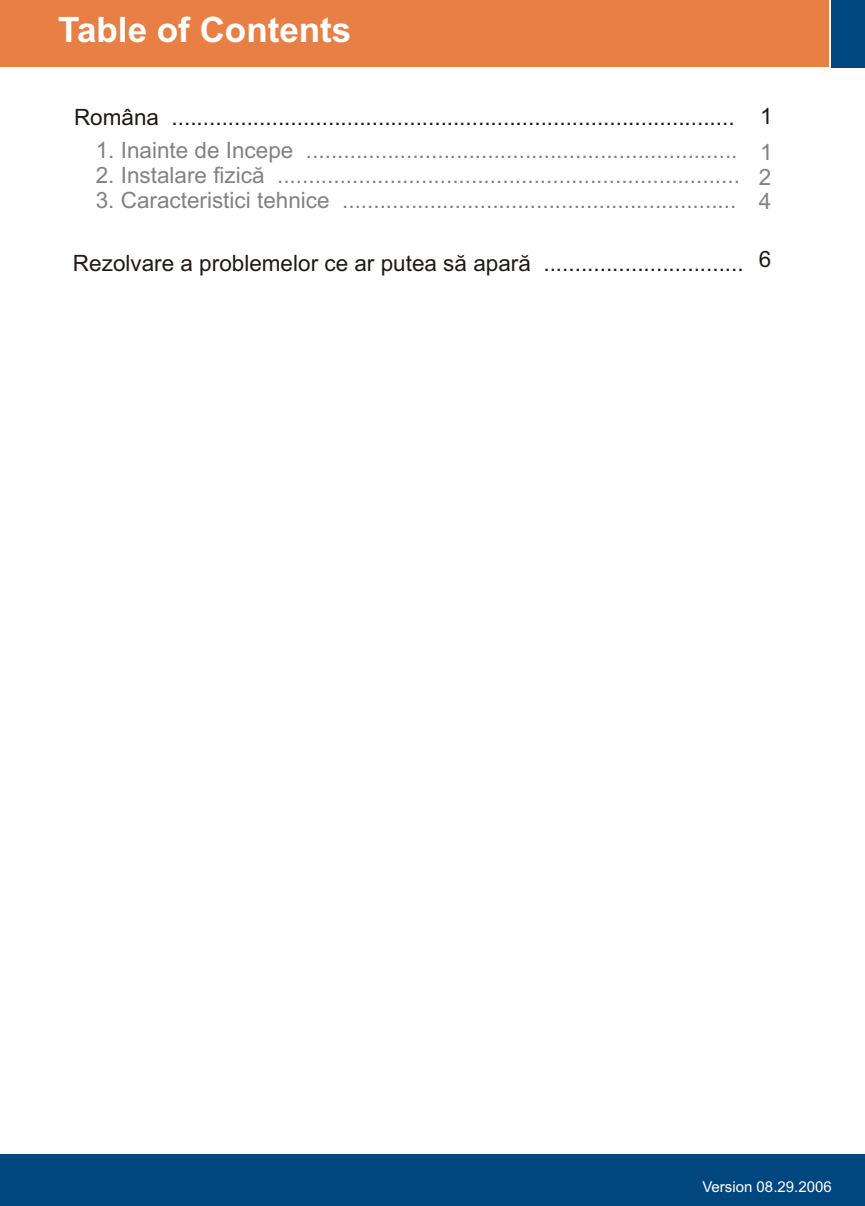
<style>
.page{position:relative;width:865px;height:1206px;background:#fff}
.page>*{position:absolute;margin:0;border:0;box-sizing:border-box;transform-origin:0 0}
.t1{font:900 37.5px "Arial";color:#fff}
.t2{font:700 35px "Arial";color:#fff}
.t3{font:22.5px/24.8px "Arial";color:#828282;text-align:justify}
.t4{font:22.5px "Arial";color:#1f1a17}
.t5{font:15px "Arial";color:#fff}
</style>
<div class="page">
<div style="left:0;top:1154px;width:865px;height:52px;background:#004780"></div>
<div style="left:0;top:0;width:828px;height:67px;background:#e88045"></div>
<div style="left:831px;top:0;width:34px;height:67px;background:#004780"></div>
<h2 class="t2" style="left:58px;top:17px;width:294px">Table of Contents</h2>
<h1 class="t1" style="left:52px;top:28px;width:367px">Table of Contents</h1>
<p class="t4" style="left:74px;top:109px;width:662px">Româna ..........................................................................................</p>
<p class="t3" style="left:96px;top:140px;width:199px">1. Inainte de Incepe</p>
<p class="t3" style="left:306px;top:140px;width:433px">.....................................................................</p>
<p class="t3" style="left:96px;top:165px;width:170px">2. Instalare fizicã</p>
<p class="t3" style="left:277px;top:165px;width:464px">..........................................................................</p>
<p class="t3" style="left:96px;top:190px;width:642px">3. Caracteristici tehnice ...............................................................</p>
<p class="t4" style="left:760px;top:108px;width:14px">1</p>
<p class="t3" style="left:758px;top:142px;width:16px">1<br>2<br>4</p>
<p class="t4" style="left:73px;top:255px;width:699px">Rezolvare a problemelor ce ar putea sã aparã ................................ 6</p>
<p class="t5" style="left:702px;top:1181px;width:131px">Version 08.29.2006</p>
</div>
